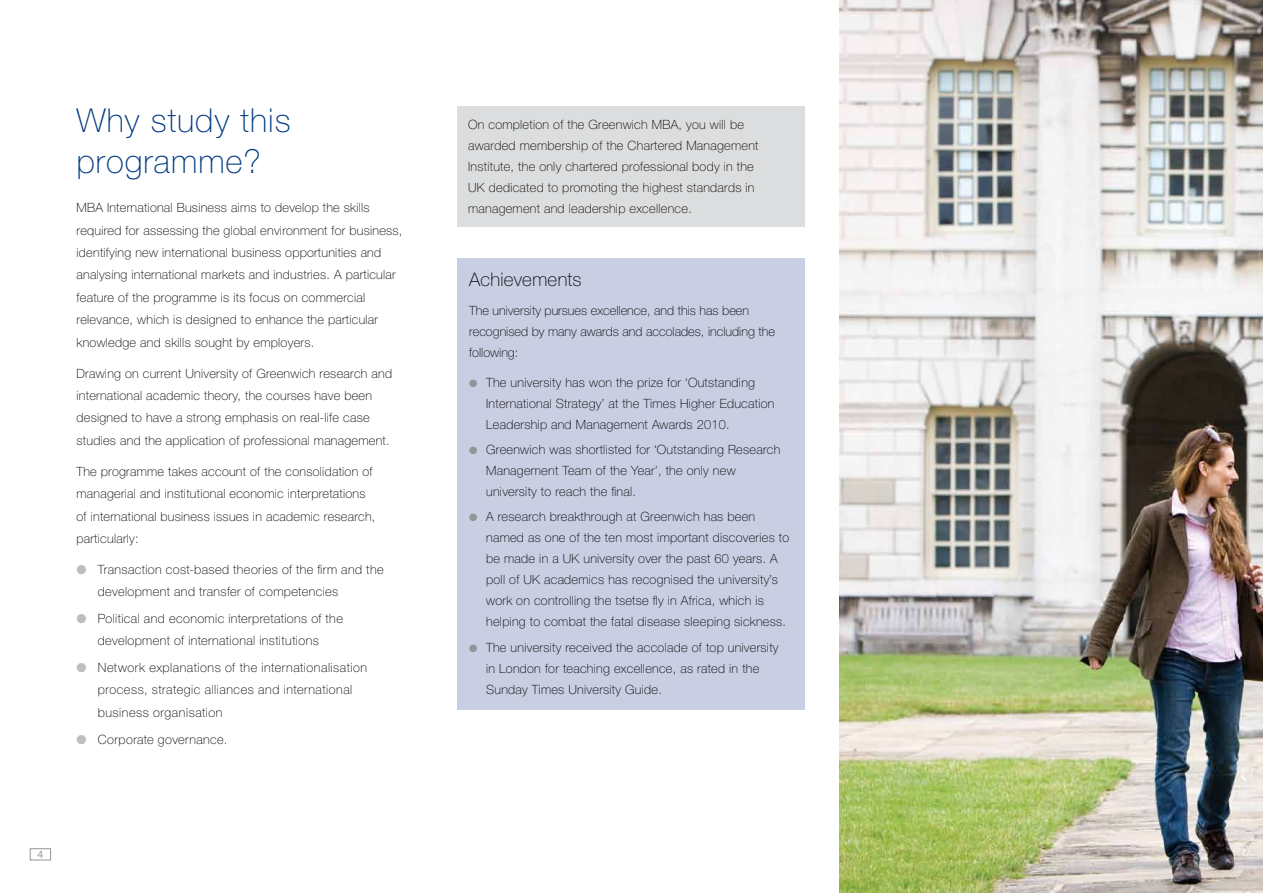
<style>
.page{position:relative;width:1263px;height:893px;background:#fff}
.page>*{position:absolute;margin:0;border:0;box-sizing:border-box;transform-origin:0 0}
.t1{font:100 33px/40.5px "Helvetica Neue";letter-spacing:.03em;color:#013a81}
.t2{font:100 18.75px "Helvetica Neue";letter-spacing:.015em;color:#000}
.t3{font:100 12.75px/21px "Helvetica Neue";letter-spacing:.02em;color:#000}
.t4{font:100 12.75px/22.4px "Helvetica Neue";letter-spacing:.04em;color:#000}
.t5{font:100 12.75px/21px "Helvetica Neue";color:#000}
.t6{font:10.5px "Helvetica Neue";color:#939598}
.s1{color:#bcbec0}
.s2{color:#939598}
</style>
<div class="page">
<div style="left:30px;top:848px;width:21px;height:12px;background:#fff;border:1px solid #939598"></div>
<img style="left:839px;top:0;width:424px;height:893px">
<div style="left:458px;top:259px;width:347px;height:451px;background:#cacee3"></div>
<div style="left:458px;top:106px;width:347px;height:121px;background:#dcddde"></div>
<h1 class="t1" style="left:77px;top:100px;width:215px">Why study this programme?</h1>
<p class="t3" style="left:77px;top:196px;width:327px;line-height:22.4px">MBA International Business aims to develop the skills required for assessing the global environment for business, identifying new international business opportunities and analysing international markets and industries. A particular feature of the programme is its focus on commercial relevance, which is designed to enhance the particular knowledge and skills sought by employers.</p>
<p class="t3" style="left:77px;top:362px;width:317px;line-height:22.4px">Drawing on current University of Greenwich research and international academic theory, the courses have been designed to have a strong emphasis on real-life case studies and the application of professional management.</p>
<p class="t3" style="left:77px;top:460px;width:300px;line-height:22.4px">The programme takes account of the consolidation of managerial and institutional economic interpretations of international business issues in academic research, particularly:</p>
<p class="t3" style="left:98px;top:558px;width:287px;line-height:22.4px;text-indent:-21px"><span class="s1">●</span> Transaction cost-based theories of the firm and the development and transfer of competencies</p>
<p class="t3" style="left:77px;top:607px;width:268px;line-height:22.4px;text-align:center"><span class="s1">●</span> Political and economic interpretations of the development of international institutions</p>
<p class="t4" style="left:98px;top:656px;width:271px;text-indent:-21px"><span class="s1">●</span> Network explanations of the internationalisation process, strategic alliances and international business organisation</p>
<p class="t3" style="left:77px;top:728px;width:152px"><span class="s1">●</span> Corporate governance.</p>
<p class="t6" style="left:38px;top:848px;width:7px">4</p>
<p class="t3" style="left:468px;top:114px;width:292px">On completion of the Greenwich MBA, you will be awarded membership of the Chartered Management Institute, the only chartered professional body in the UK dedicated to promoting the highest standards in management and leadership excellence.</p>
<h2 class="t2" style="left:469px;top:268px;width:114px">Achievements</h2>
<p class="t5" style="left:469px;top:300px;width:307px">The university pursues excellence, and this has been recognised by many awards and accolades, including the following:</p>
<p class="t3" style="left:486px;top:372px;width:290px;text-indent:-17px"><span class="s2">●</span> The university has won the prize for ‘Outstanding<br>International Strategy’ at the Times Higher Education<br>Leadership and Management Awards 2010.</p>
<p class="t3" style="left:486px;top:439px;width:296px;text-indent:-17px"><span class="s2">●</span> Greenwich was shortlisted for ‘Outstanding Research<br>Management Team of the Year’, the only new university to reach the final.</p>
<p class="t3" style="left:486px;top:506px;width:305px;text-indent:-17px"><span class="s2">●</span> A research breakthrough at Greenwich has been named as one of the ten most important discoveries to be made in a UK university over the past 60 years. A poll of UK academics has recognised the university’s work on controlling the tsetse fly in Africa, which is helping to combat the fatal disease sleeping sickness.</p>
<p class="t3" style="left:486px;top:637px;width:294px;text-indent:-17px"><span class="s2">●</span> The university received the accolade of top university in London for teaching excellence, as rated in the<br>Sunday Times University Guide.</p>
</div>
